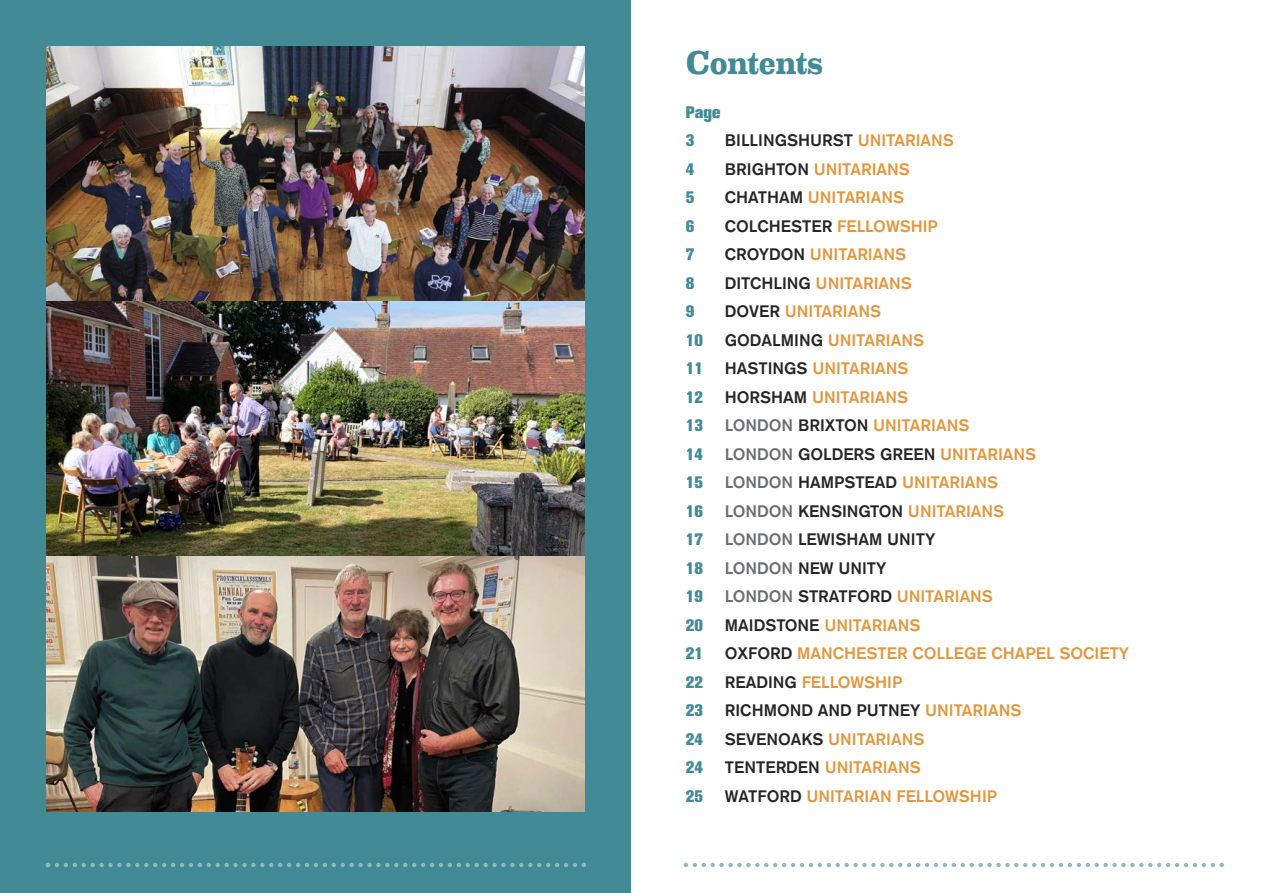
<style>
.page{position:relative;width:1263px;height:893px;background:#fff}
.page>*{position:absolute;margin:0;border:0;box-sizing:border-box;transform-origin:0 0}
.t1{font:700 33px "Eames Century Modern";letter-spacing:-.005em;color:#428a95}
.t2{font:500 16.5px "Akzidenz Grotesk BQ";color:#e2973e}
.t3{font:500 16.5px "Akzidenz Grotesk BQ";color:#272627}
.t4{font:800 16.5px/28.5px "Akzidenz Grotesk BQ";color:#428a95}
.s1{color:#e2973e}
.s2{color:#272627}
.s3{color:#6d6e71}
</style>
<div class="page">
<div style="left:0;top:0;width:631px;height:893px;background:#428a95"></div>
<svg style="left:684px;top:863px;width:540px;height:4px"></svg>
<svg style="left:46px;top:863px;width:540px;height:4px"></svg>
<img style="left:47px;top:47px;width:538px;height:254px">
<img style="left:47px;top:301px;width:538px;height:255px">
<img style="left:47px;top:556px;width:538px;height:255px">
<h1 class="t1" style="left:686px;top:51px;width:139px">Contents</h1>
<p class="t4" style="left:686px;top:99px;width:36px">Page<br>3</p>
<p class="t3" style="left:725px;top:135px;width:231px">BILLINGSHURST <span class="s1">UNITARIANS</span></p>
<p class="t4" style="left:686px;top:156px;width:10px">4</p>
<p class="t2" style="left:725px;top:163px;width:187px"><span class="s2">BRIGHTON</span> UNITARIANS</p>
<p class="t4" style="left:686px;top:185px;width:10px">5</p>
<p class="t2" style="left:725px;top:192px;width:181px"><span class="s2">CHATHAM</span> UNITARIANS</p>
<p class="t4" style="left:686px;top:213px;width:10px">6</p>
<p class="t3" style="left:725px;top:220px;width:215px">COLCHESTER <span class="s1">FELLOWSHIP</span></p>
<p class="t4" style="left:686px;top:242px;width:10px">7</p>
<p class="t2" style="left:725px;top:249px;width:183px"><span class="s2">CROYDON</span> UNITARIANS</p>
<p class="t4" style="left:686px;top:270px;width:10px">8</p>
<p class="t2" style="left:725px;top:277px;width:188px"><span class="s2">DITCHLING</span> UNITARIANS</p>
<p class="t4" style="left:686px;top:299px;width:10px">9</p>
<p class="t2" style="left:725px;top:306px;width:158px"><span class="s2">DOVER</span> UNITARIANS</p>
<p class="t4" style="left:686px;top:327px;width:19px">10</p>
<p class="t2" style="left:725px;top:334px;width:201px"><span class="s2">GODALMING</span> UNITARIANS</p>
<p class="t4" style="left:686px;top:356px;width:19px">11</p>
<p class="t2" style="left:725px;top:363px;width:185px"><span class="s2">HASTINGS</span> UNITARIANS</p>
<p class="t4" style="left:686px;top:384px;width:19px">12</p>
<p class="t2" style="left:725px;top:391px;width:185px"><span class="s2">HORSHAM</span> UNITARIANS</p>
<p class="t4" style="left:686px;top:413px;width:19px">13</p>
<p class="t2" style="left:725px;top:420px;width:246px"><span class="s3">LONDON</span> <span class="s2">BRIXTON</span> UNITARIANS</p>
<p class="t4" style="left:686px;top:441px;width:19px">14</p>
<p class="t3" style="left:725px;top:448px;width:313px"><span class="s3">LONDON</span> GOLDERS GREEN <span class="s1">UNITARIANS</span></p>
<p class="t4" style="left:686px;top:470px;width:19px">15</p>
<p class="t2" style="left:725px;top:477px;width:275px"><span class="s3">LONDON</span> <span class="s2">HAMPSTEAD</span> UNITARIANS</p>
<p class="t4" style="left:686px;top:498px;width:19px">16</p>
<p class="t3" style="left:725px;top:505px;width:281px"><span class="s3">LONDON</span> KENSINGTON <span class="s1">UNITARIANS</span></p>
<p class="t4" style="left:686px;top:527px;width:19px">17</p>
<p class="t3" style="left:725px;top:534px;width:212px"><span class="s3">LONDON</span> LEWISHAM UNITY</p>
<p class="t4" style="left:686px;top:555px;width:19px">18</p>
<p class="t3" style="left:725px;top:562px;width:163px"><span class="s3">LONDON</span> NEW UNITY</p>
<p class="t4" style="left:686px;top:584px;width:19px">19</p>
<p class="t2" style="left:725px;top:591px;width:270px"><span class="s3">LONDON</span> <span class="s2">STRATFORD</span> UNITARIANS</p>
<p class="t4" style="left:686px;top:612px;width:19px">20</p>
<p class="t2" style="left:725px;top:619px;width:197px"><span class="s2">MAIDSTONE</span> UNITARIANS</p>
<p class="t4" style="left:686px;top:641px;width:19px">21</p>
<p class="t2" style="left:725px;top:648px;width:406px"><span class="s2">OXFORD</span> MANCHESTER COLLEGE CHAPEL SOCIETY</p>
<p class="t4" style="left:686px;top:669px;width:19px">22</p>
<p class="t2" style="left:725px;top:676px;width:179px"><span class="s2">READING</span> FELLOWSHIP</p>
<p class="t4" style="left:686px;top:698px;width:19px">23</p>
<p class="t3" style="left:725px;top:705px;width:298px">RICHMOND AND PUTNEY <span class="s1">UNITARIANS</span></p>
<p class="t4" style="left:686px;top:726px;width:19px">24</p>
<p class="t2" style="left:725px;top:733px;width:201px"><span class="s2">SEVENOAKS</span> UNITARIANS</p>
<p class="t4" style="left:686px;top:755px;width:19px">24</p>
<p class="t2" style="left:725px;top:762px;width:198px"><span class="s2">TENTERDEN</span> UNITARIANS</p>
<p class="t4" style="left:686px;top:783px;width:19px">25</p>
<p class="t2" style="left:725px;top:790px;width:274px"><span class="s2">WATFORD</span> UNITARIAN FELLOWSHIP</p>
</div>
